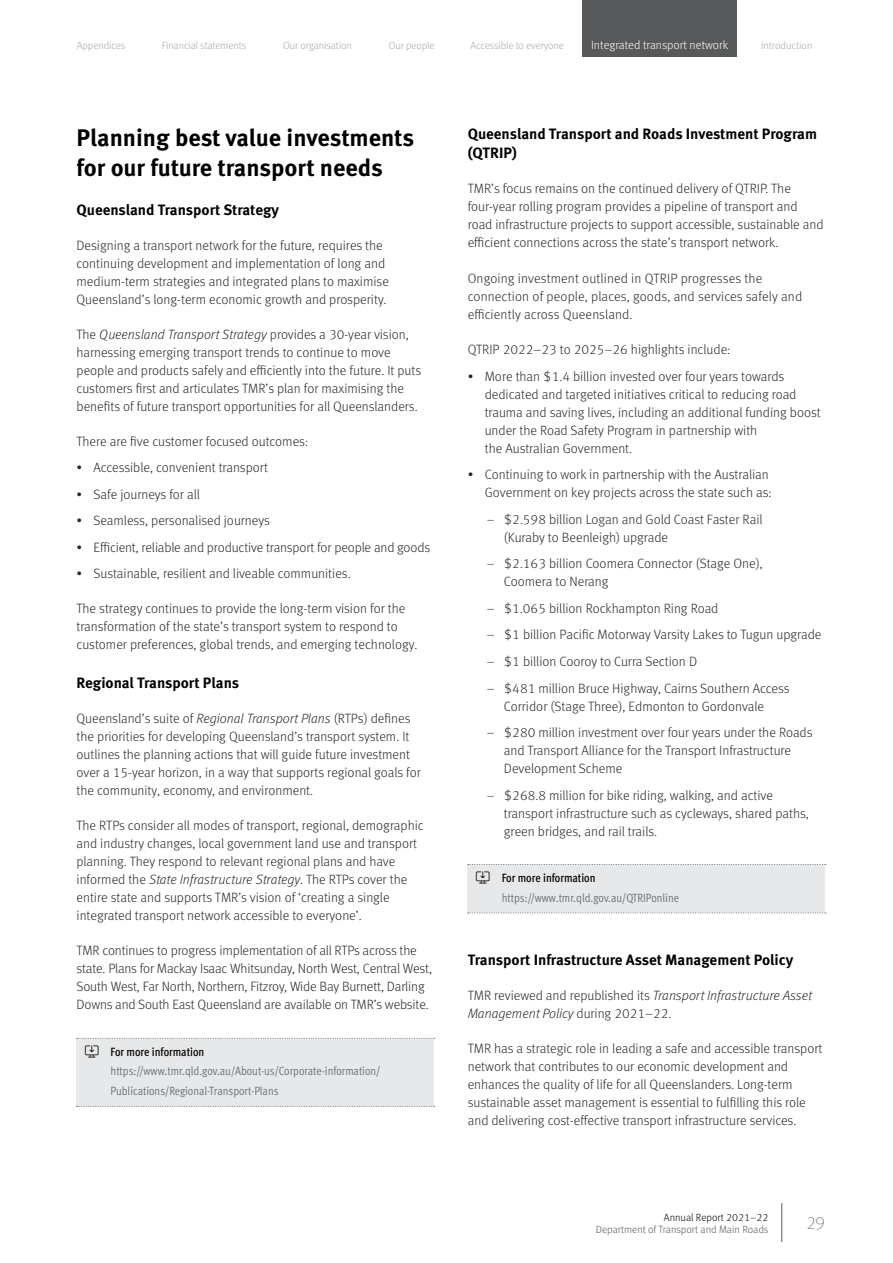
<style>
.page{position:relative;width:893px;height:1263px;background:#fff}
.page>*{position:absolute;margin:0;border:0;box-sizing:border-box;transform-origin:0 0}
.Heading_2_-_2022{font:700 24px/30px "Meta Pro";color:#000}
.t1{font:100 18px "Meta Pro";color:#58595b}
.Heading_3_-_2022{font:700 15px/19.5px "Meta Pro";color:#000}
.Normal_-_2022{font:300 13.5px/18px "Meta Pro";color:#292829}
.Normal_-_2022-2{font:italic 300 13.5px/18px "Meta Pro";color:#292829}
.t2{font:12px/19.5px "Meta Pro Cond Norm";color:#6d6e71}
.t3{font:300 12px "Meta Pro";color:#fff}
.t4{font:300 10.5px "Meta Pro";letter-spacing:-.01em;color:#a7a9ac}
.t5{font:300 10.5px "Meta Pro";color:#58595b}
.t6{font:300 10.5px "Meta Pro";color:#010101}
.s1{font-style:italic}
.s2{font-family:"Meta Pro";font-weight:500;font-stretch:condensed;color:#000}
.s3{font-style:normal}
</style>
<div class="page">
<hr style="left:781px;top:1203px;width:1px;height:38px;background:#58595b">
<div style="left:582px;top:0;width:155px;height:57px;background:#58595b"></div>
<div style="left:77px;top:1038px;width:357px;height:68px;background:#e7e8e9"></div>
<svg style="left:77px;top:1106px;width:358px;height:1px"></svg>
<svg style="left:77px;top:1038px;width:358px;height:1px"></svg>
<div style="left:468px;top:864px;width:357px;height:49px;background:#e7e8e9"></div>
<svg style="left:468px;top:913px;width:358px;height:1px"></svg>
<svg style="left:468px;top:864px;width:358px;height:1px"></svg>
<p class="t4" style="left:77px;top:38px;width:50px">Appendices</p>
<p class="t4" style="left:162px;top:38px;width:86px">Financial statements</p>
<p class="t4" style="left:283px;top:38px;width:70px">Our organisation</p>
<p class="t4" style="left:389px;top:38px;width:47px">Our people</p>
<p class="t4" style="left:471px;top:38px;width:95px">Accessible to everyone</p>
<p class="t3" style="left:591px;top:37px;width:139px">Integrated transport network</p>
<p class="t4" style="left:761px;top:38px;width:53px">Introduction</p>
<p class="Heading_2_-_2022" style="left:77px;top:121px;width:339px">Planning best value investments for our future transport needs</p>
<p class="Heading_3_-_2022" style="left:77px;top:199px;width:204px">Queensland Transport Strategy</p>
<p class="Normal_-_2022" style="left:77px;top:235px;width:314px">Designing a transport network for the future, requires the continuing development and implementation of long and medium-term strategies and integrated plans to maximise Queensland’s long-term economic growth and prosperity.</p>
<p class="Normal_-_2022" style="left:77px;top:324px;width:346px">The <span class="s1">Queensland Transport Strategy</span> provides a 30-year vision, harnessing emerging transport trends to continue to move people and products safely and efficiently into the future. It puts customers first and articulates TMR’s plan for maximising the benefits of future transport opportunities for all Queenslanders.</p>
<p class="Normal_-_2022" style="left:77px;top:431px;width:233px">There are five customer focused outcomes:</p>
<p class="Normal_-_2022" style="left:77px;top:458px;width:193px">• Accessible, convenient transport</p>
<p class="Normal_-_2022" style="left:77px;top:484px;width:125px">• Safe journeys for all</p>
<p class="Normal_-_2022" style="left:77px;top:511px;width:195px">• Seamless, personalised journeys</p>
<p class="Normal_-_2022" style="left:77px;top:537px;width:355px">• Efficient, reliable and productive transport for people and goods</p>
<p class="Normal_-_2022" style="left:77px;top:564px;width:276px">• Sustainable, resilient and liveable communities.</p>
<p class="Normal_-_2022" style="left:77px;top:599px;width:342px">The strategy continues to provide the long-term vision for the transformation of the state’s transport system to respond to customer preferences, global trends, and emerging technology.</p>
<p class="Heading_3_-_2022" style="left:77px;top:672px;width:164px">Regional Transport Plans</p>
<p class="Normal_-_2022" style="left:77px;top:709px;width:346px">Queensland’s suite of <span class="s1">Regional Transport Plans</span> (RTPs) defines the priorities for developing Queensland’s transport system. It outlines the planning actions that will guide future investment over a 15-year horizon, in a way that supports regional goals for the community, economy, and environment.</p>
<p class="Normal_-_2022" style="left:77px;top:816px;width:349px">The RTPs consider all modes of transport, regional, demographic and industry changes, local government land use and transport planning. They respond to relevant regional plans and have informed the <span class="s1">State Infrastructure Strategy</span>. The RTPs cover the entire state and supports TMR’s vision of ‘creating a single integrated transport network accessible to everyone’.</p>
<p class="Normal_-_2022" style="left:77px;top:941px;width:357px">TMR continues to progress implementation of all RTPs across the state. Plans for Mackay Isaac Whitsunday, North West, Central West, South West, Far North, Northern, Fitzroy, Wide Bay Burnett, Darling Downs and South East Queensland are available on TMR’s website.</p>
<p class="t2" style="left:111px;top:1041px;width:271px"><span class="s2">For more information </span>https://www.tmr.qld.gov.au/About-us/Corporate-information/<br>Publications/Regional-Transport-Plans</p>
<p class="Heading_3_-_2022" style="left:468px;top:123px;width:351px">Queensland Transport and Roads Investment Program (QTRIP)</p>
<p class="Normal_-_2022" style="left:468px;top:179px;width:357px">TMR’s focus remains on the continued delivery of QTRIP. The four-year rolling program provides a pipeline of transport and road infrastructure projects to support accessible, sustainable and efficient connections across the state’s transport network.</p>
<p class="Normal_-_2022" style="left:468px;top:269px;width:336px">Ongoing investment outlined in QTRIP progresses the connection of people, places, goods, and services safely and efficiently across Queensland.</p>
<p class="Normal_-_2022" style="left:468px;top:340px;width:264px">QTRIP 2022–23 to 2025–26 highlights include:</p>
<p class="Normal_-_2022" style="left:485px;top:367px;width:338px;text-indent:-17px">• More than $1.4 billion invested over four years towards dedicated and targeted initiatives critical to reducing road trauma and saving lives, including an additional funding boost under the Road Safety Program in partnership with<br>the Australian Government.</p>
<p class="Normal_-_2022" style="left:468px;top:465px;width:305px;text-align:right">• Continuing to work in partnership with the Australian<br>Government on key projects across the state such as:</p>
<p class="Normal_-_2022" style="left:504px;top:510px;width:260px;text-indent:-17px">– $2.598 billion Logan and Gold Coast Faster Rail (Kuraby to Beenleigh) upgrade</p>
<p class="Normal_-_2022" style="left:504px;top:554px;width:261px;text-indent:-17px">– $2.163 billion Coomera Connector (Stage One),<br>Coomera to Nerang</p>
<p class="Normal_-_2022" style="left:487px;top:599px;width:233px">– $1.065 billion Rockhampton Ring Road</p>
<p class="Normal_-_2022" style="left:487px;top:625px;width:336px">– $1 billion Pacific Motorway Varsity Lakes to Tugun upgrade</p>
<p class="Normal_-_2022" style="left:487px;top:652px;width:212px">– $1 billion Cooroy to Curra Section D</p>
<p class="Normal_-_2022" style="left:504px;top:678px;width:287px;text-indent:-17px">– $481 million Bruce Highway, Cairns Southern Access<br>Corridor (Stage Three), Edmonton to Gordonvale</p>
<p class="Normal_-_2022" style="left:504px;top:723px;width:310px;text-indent:-17px">– $280 million investment over four years under the Roads and Transport Alliance for the Transport Infrastructure<br>Development Scheme</p>
<p class="Normal_-_2022" style="left:504px;top:785px;width:307px;text-indent:-17px">– $268.8 million for bike riding, walking, and active transport infrastructure such as cycleways, shared paths, green bridges, and rail trails.</p>
<p class="t2" style="left:502px;top:867px;width:179px"><span class="s2">For more information </span>https://www.tmr.qld.gov.au/QTRIPonline</p>
<p class="Heading_3_-_2022" style="left:468px;top:949px;width:327px">Transport Infrastructure Asset Management Policy</p>
<p class="Normal_-_2022-2" style="left:468px;top:985px;width:346px"><span class="s3">TMR reviewed and republished its</span> Transport Infrastructure Asset<br>Management Policy <span class="s3">during 2021–22.</span></p>
<p class="Normal_-_2022" style="left:468px;top:1038px;width:356px">TMR has a strategic role in leading a safe and accessible transport network that contributes to our economic development and enhances the quality of life for all Queenslanders. Long-term sustainable asset management is essential to fulfilling this role and delivering cost-effective transport infrastructure services.</p>
<p class="t6" style="left:664px;top:1209px;width:106px">Annual Report 2021–22</p>
<p class="t5" style="left:596px;top:1222px;width:174px">Department of Transport and Main Roads</p>
<h2 class="t1" style="left:807px;top:1211px;width:20px">29</h2>
</div>
